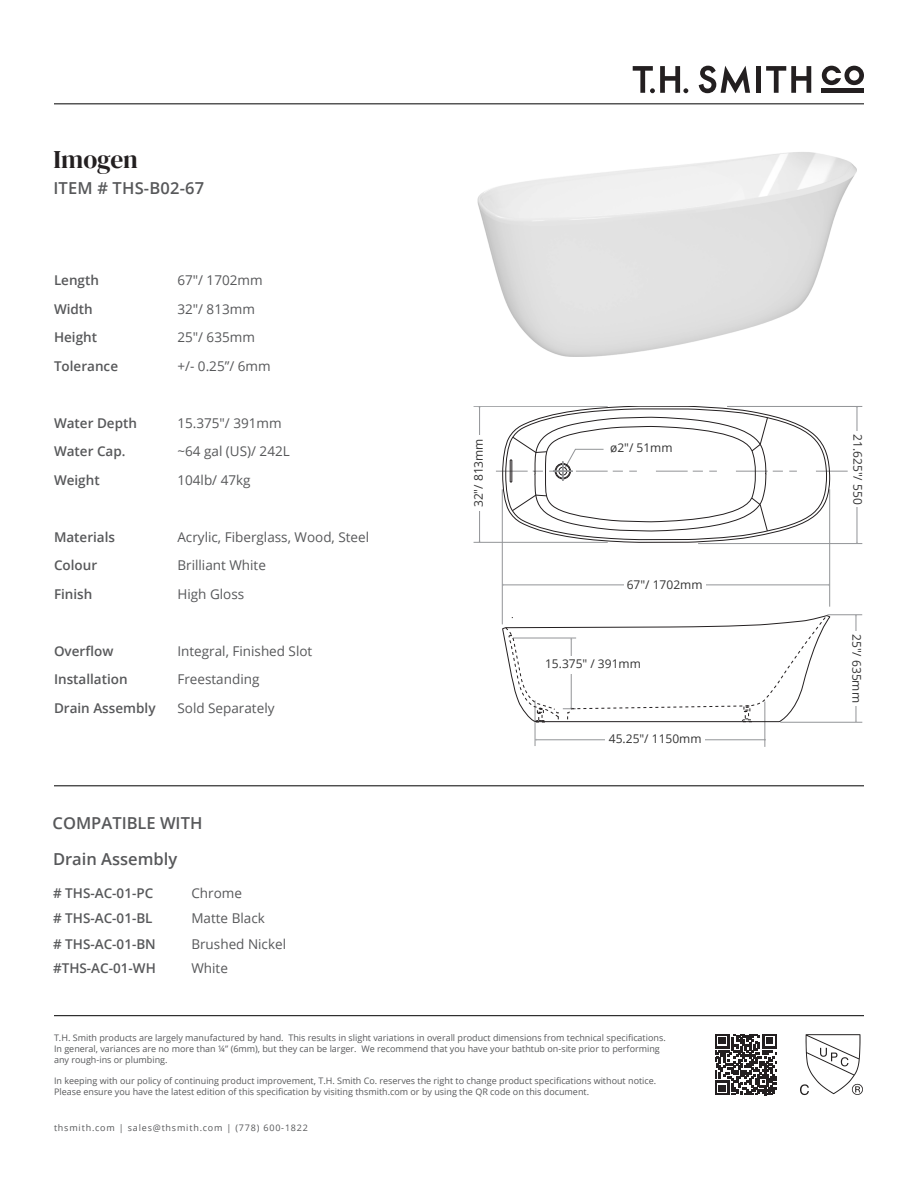
<style>
.page{position:relative;width:918px;height:1188px;background:#fff}
.page>*{position:absolute;margin:0;border:0;box-sizing:border-box;transform-origin:0 0}
.t1{font:25.5px "DM Serif Display";color:#231f20}
.t2{font:600 16.5px "Open Sans";color:#57585a}
.t3{font:13.5px "Open Sans";color:#57585a}
.t4{font:600 13.5px "Open Sans";color:#57585a}
.t5{font:12px "Open Sans";color:#333}
.t6{font:9px/10.8px "Open Sans";color:#57585a}
.t7{font:9px "Open Sans";letter-spacing:.09em;color:#57585a}
</style>
<div class="page">
<hr style="left:54px;top:104px;width:810px;height:1px;background:#000">
<hr style="left:54px;top:786px;width:810px;height:1px;background:#000">
<hr style="left:54px;top:1015px;width:810px;height:1px;background:#000">
<svg style="left:800px;top:1034px;width:63px;height:61px"></svg>
<hr style="left:822px;top:89px;width:42px;height:4px;background:#231f20">
<svg style="left:822px;top:66px;width:42px;height:19px"></svg>
<div style="left:756px;top:66px;width:5px;height:27px;background:#231f20"></div>
<svg style="left:766px;top:66px;width:45px;height:27px"></svg>
<svg style="left:633px;top:66px;width:55px;height:27px"></svg>
<svg style="left:699px;top:66px;width:51px;height:27px"></svg>
<svg style="left:715px;top:1034px;width:61px;height:61px"></svg>
<hr style="left:857px;top:407px;width:1px;height:136px;background:#929497">
<hr style="left:727px;top:406px;width:135px;height:1px;background:#929497">
<hr style="left:698px;top:543px;width:164px;height:1px;background:#929497">
<hr style="left:856px;top:615px;width:1px;height:107px;background:#929497">
<hr style="left:827px;top:615px;width:35px;height:1px;background:#929497">
<hr style="left:780px;top:722px;width:82px;height:1px;background:#929497">
<hr style="left:535px;top:740px;width:231px;height:1px;background:#929497">
<hr style="left:765px;top:702px;width:1px;height:45px;background:#929497">
<hr style="left:535px;top:700px;width:1px;height:46px;background:#929497">
<hr style="left:474px;top:406px;width:134px;height:1px;background:#929497">
<hr style="left:474px;top:542px;width:134px;height:1px;background:#929497">
<hr style="left:503px;top:585px;width:326px;height:1px;background:#929497">
<hr style="left:502px;top:489px;width:1px;height:135px;background:#929497">
<hr style="left:829px;top:489px;width:1px;height:118px;background:#929497">
<svg style="left:502px;top:615px;width:328px;height:107px"></svg>
<svg style="left:479px;top:406px;width:369px;height:136px"></svg>
<div style="left:848px;top:632px;width:14px;height:74px;background:#fff"></div>
<div style="left:848px;top:432px;width:15px;height:75px;background:#fff"></div>
<div style="left:545px;top:660px;width:49px;height:14px;background:#fff"></div>
<div style="left:606px;top:732px;width:99px;height:15px;background:#fff"></div>
<div style="left:473px;top:435px;width:13px;height:76px;background:#fff"></div>
<div style="left:541px;top:656px;width:105px;height:14px;background:#fff"></div>
<div style="left:624px;top:579px;width:82px;height:13px;background:#fff"></div>
<div style="left:510px;top:460px;width:2px;height:22px;border:1px solid #231f20"></div>
<img style="left:478px;top:152px;width:379px;height:205px">
<p class="t1" style="left:53px;top:145px;width:86px">Imogen</p>
<p class="t2" style="left:53px;top:177px;width:152px">ITEM # THS-B02-67</p>
<p class="t4" style="left:54px;top:271px;width:47px">Length</p>
<p class="t3" style="left:177px;top:271px;width:87px">67″/ 1702mm</p>
<p class="t4" style="left:54px;top:300px;width:40px">Width</p>
<p class="t3" style="left:177px;top:300px;width:79px">32″/ 813mm</p>
<p class="t4" style="left:54px;top:328px;width:45px">Height</p>
<p class="t3" style="left:177px;top:328px;width:79px">25″/ 635mm</p>
<p class="t4" style="left:54px;top:357px;width:66px">Tolerance</p>
<p class="t3" style="left:177px;top:357px;width:95px">+/- 0.25”/ 6mm</p>
<p class="t4" style="left:54px;top:414px;width:84px">Water Depth</p>
<p class="t3" style="left:177px;top:414px;width:106px">15.375″/ 391mm</p>
<p class="t4" style="left:54px;top:442px;width:73px">Water Cap.</p>
<p class="t3" style="left:177px;top:442px;width:114px">~64 gal (US)/ 242L</p>
<p class="t4" style="left:54px;top:471px;width:47px">Weight</p>
<p class="t3" style="left:177px;top:471px;width:75px">104lb/ 47kg</p>
<p class="t4" style="left:54px;top:528px;width:63px">Materials</p>
<p class="t3" style="left:177px;top:528px;width:193px">Acrylic, Fiberglass, Wood, Steel</p>
<p class="t4" style="left:54px;top:556px;width:45px">Colour</p>
<p class="t3" style="left:177px;top:556px;width:90px">Brilliant White</p>
<p class="t4" style="left:54px;top:585px;width:40px">Finish</p>
<p class="t3" style="left:177px;top:585px;width:68px">High Gloss</p>
<p class="t4" style="left:54px;top:642px;width:61px">Overflow</p>
<p class="t3" style="left:177px;top:642px;width:136px">Integral, Finished Slot</p>
<p class="t4" style="left:54px;top:670px;width:75px">Installation</p>
<p class="t3" style="left:177px;top:670px;width:83px">Freestanding</p>
<p class="t4" style="left:54px;top:699px;width:103px">Drain Assembly</p>
<p class="t3" style="left:177px;top:699px;width:99px">Sold Separately</p>
<h2 class="t2" style="left:53px;top:811px;width:151px">COMPATIBLE WITH</h2>
<h2 class="t2" style="left:53px;top:847px;width:126px">Drain Assembly</h2>
<h3 class="t4" style="left:53px;top:884px;width:102px"># THS-AC-01-PC</h3>
<h3 class="t3" style="left:191px;top:884px;width:52px">Chrome</h3>
<h3 class="t4" style="left:53px;top:909px;width:101px"># THS-AC-01-BL</h3>
<h3 class="t3" style="left:191px;top:909px;width:75px">Matte Black</h3>
<h3 class="t4" style="left:53px;top:935px;width:104px"># THS-AC-01-BN</h3>
<h3 class="t3" style="left:191px;top:935px;width:96px">Brushed Nickel</h3>
<h3 class="t4" style="left:53px;top:959px;width:104px">#THS-AC-01-WH</h3>
<h3 class="t3" style="left:191px;top:959px;width:38px">White</h3>
<p class="t5" style="left:470px;top:507px;width:70px;rotate:-90deg">32″/ 813mm</p>
<p class="t5" style="left:610px;top:440px;width:64px">ø2″/ 51mm</p>
<p class="t5" style="left:627px;top:576px;width:77px">67″/ 1702mm</p>
<p class="t5" style="left:545px;top:656px;width:97px">15.375″ / 391mm</p>
<p class="t5" style="left:609px;top:731px;width:94px">45.25″/ 1150mm</p>
<p class="t6" style="left:54px;top:1032px;width:613px">T.H. Smith products are largely manufactured by hand. This results in slight variations in overall product dimensions from technical specifications.<br>In general, variances are no more than ¼” (6mm), but they can be larger. We recommend that you have your bathtub on-site prior to performing any rough-ins or plumbing.</p>
<p class="t6" style="left:54px;top:1075px;width:604px">In keeping with our policy of continuing product improvement, T.H. Smith Co. reserves the right to change product specifications without notice.<br>Please ensure you have the latest edition of this specification by visiting thsmith.com or by using the QR code on this document.</p>
<p class="t7" style="left:54px;top:1121px;width:256px">thsmith.com | sales@thsmith.com | (778) 600-1822</p>
<p class="t5" style="left:866px;top:434px;width:72px;rotate:90deg">21.625″/ 550</p>
<p class="t5" style="left:865px;top:634px;width:70px;rotate:90deg">25″/ 635mm</p>
</div>
